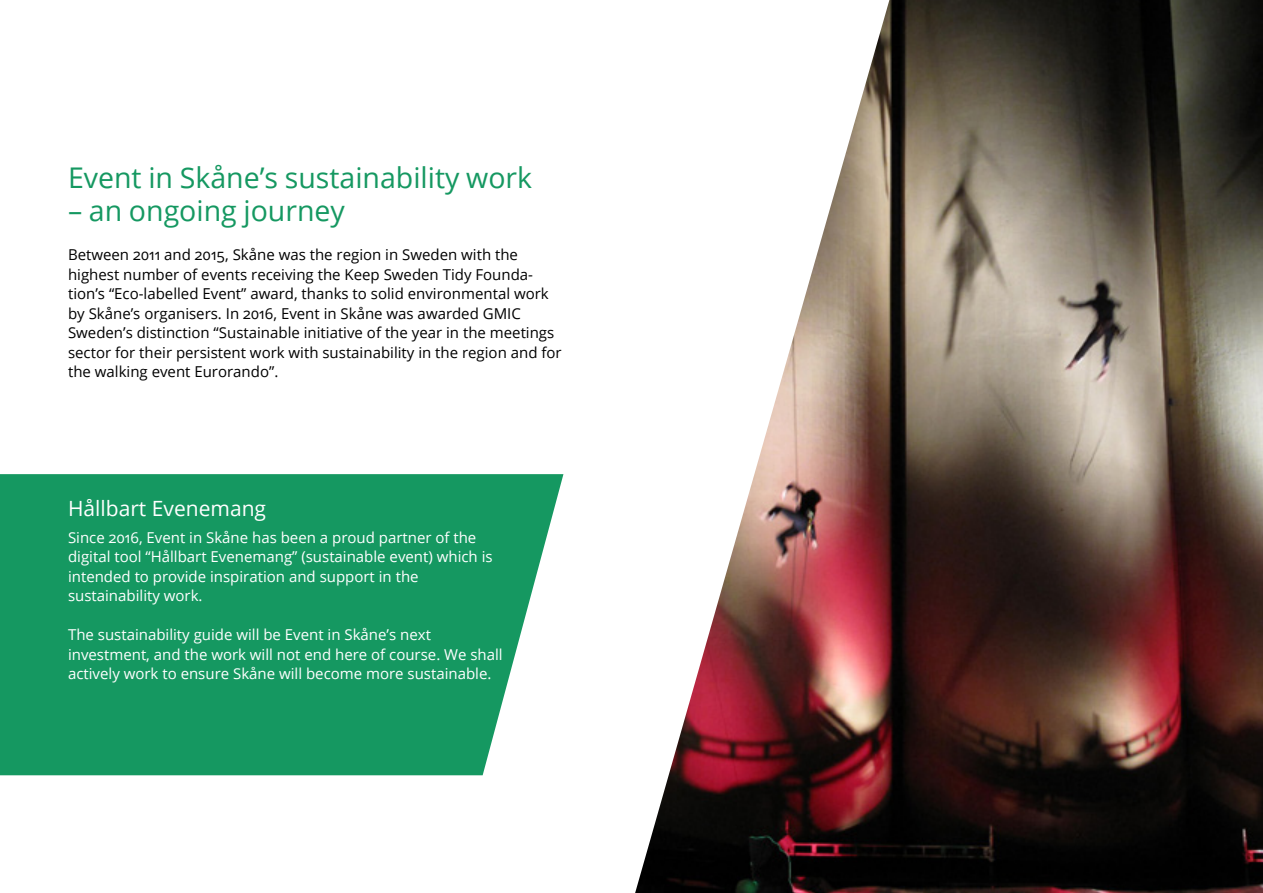
<style>
.page{position:relative;width:1263px;height:893px;background:#fff}
.page>*{position:absolute;margin:0;border:0;box-sizing:border-box;transform-origin:0 0}
.t1{font:28.5px "Open Sans";color:#159861}
.t2{font:21px "Open Sans";color:#fff}
.t3{font:15px/19.5px "Open Sans";color:#000}
.t4{font:15px/19.5px "Open Sans";color:#fff}
</style>
<div class="page">
<svg style="left:0;top:474px;width:563px;height:301px;background:#259f6c"></svg>
<img style="left:635px;top:0;width:628px;height:893px">
<h1 class="t1" style="left:68px;top:158px;width:466px">Event in Skåne’s sustainability work</h1>
<h1 class="t1" style="left:68px;top:191px;width:278px">– an ongoing journey</h1>
<p class="t3" style="left:68px;top:245px;width:495px">Between 2011 and 2015, Skåne was the region in Sweden with the highest number of events receiving the Keep Sweden Tidy Founda&shy;tion’s “Eco-labelled Event” award, thanks to solid environmental work by Skåne’s organisers. In 2016, Event in Skåne was awarded GMIC Sweden’s distinction “Sustainable initiative of the year in the meetings sector for their persistent work with sustainability in the region and for the walking event Eurorando”.</p>
<h2 class="t2" style="left:68px;top:494px;width:200px">Hållbart Evenemang</h2>
<p class="t4" style="left:68px;top:527px;width:426px">Since 2016, Event in Skåne has been a proud partner of the digital tool “Hållbart Evenemang” (sustainable event) which is intended to provide inspiration and support in the sustainability work.</p>
<p class="t4" style="left:68px;top:625px;width:436px">The sustainability guide will be Event in Skåne’s next investment, and the work will not end here of course. We shall actively work to ensure Skåne will become more sustainable.</p>
</div>
